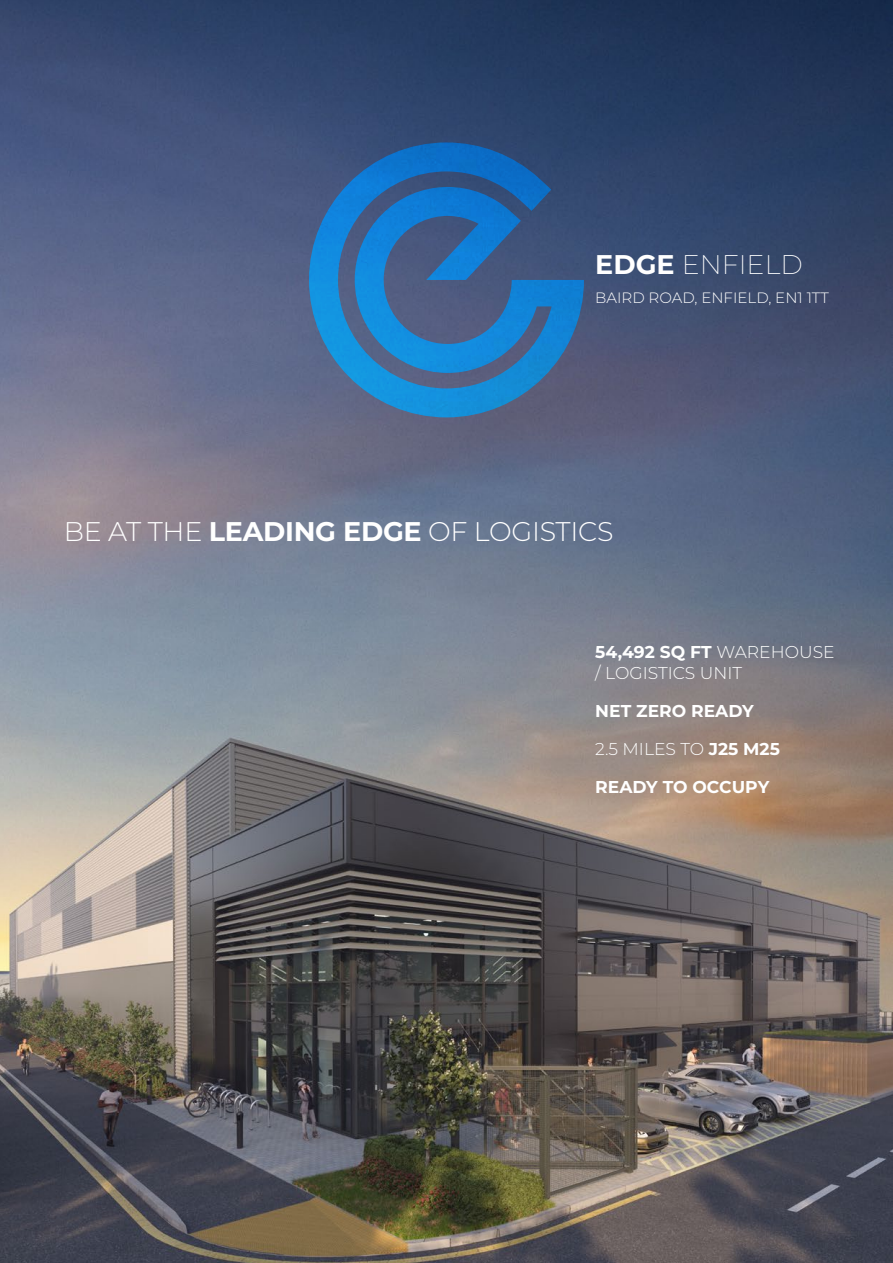
<style>
.page{position:relative;width:893px;height:1263px;background:#fff}
.page>*{position:absolute;margin:0;border:0;box-sizing:border-box;transform-origin:0 0}
.t1{font:300 27px "Montserrat";letter-spacing:-.01em;color:#fff}
.t2{font:200 27px "Montserrat";color:#fff}
.t3{font:300 17.1px/21.5px "Montserrat";color:#fff}
.t4{font:700 17.1px "Montserrat";color:#fff}
.t5{font:300 15px "Montserrat";color:#fff}
.s1{font-weight:700}
</style>
<div class="page">
<img style="left:0;top:0;width:893px;height:1263px">
<svg style="left:309px;top:142px;width:275px;height:275px;background:#2f6ca6"></svg>
<p class="t2" style="left:595px;top:247px;width:209px"><span class="s1">EDGE</span> ENFIELD</p>
<p class="t5" style="left:595px;top:287px;width:235px">BAIRD ROAD, ENFIELD, EN1 1TT</p>
<p class="t1" style="left:64px;top:513px;width:551px">BE AT THE <span class="s1">LEADING EDGE</span> OF LOGISTICS</p>
<p class="t3" style="left:595px;top:641px;width:241px"><span class="s1">54,492 SQ FT</span> WAREHOUSE / LOGISTICS UNIT</p>
<p class="t4" style="left:595px;top:699px;width:160px">NET ZERO READY</p>
<p class="t3" style="left:595px;top:737px;width:186px">2.5 MILES TO <span class="s1">J25 M25</span></p>
<p class="t4" style="left:595px;top:774px;width:175px">READY TO OCCUPY</p>
</div>
